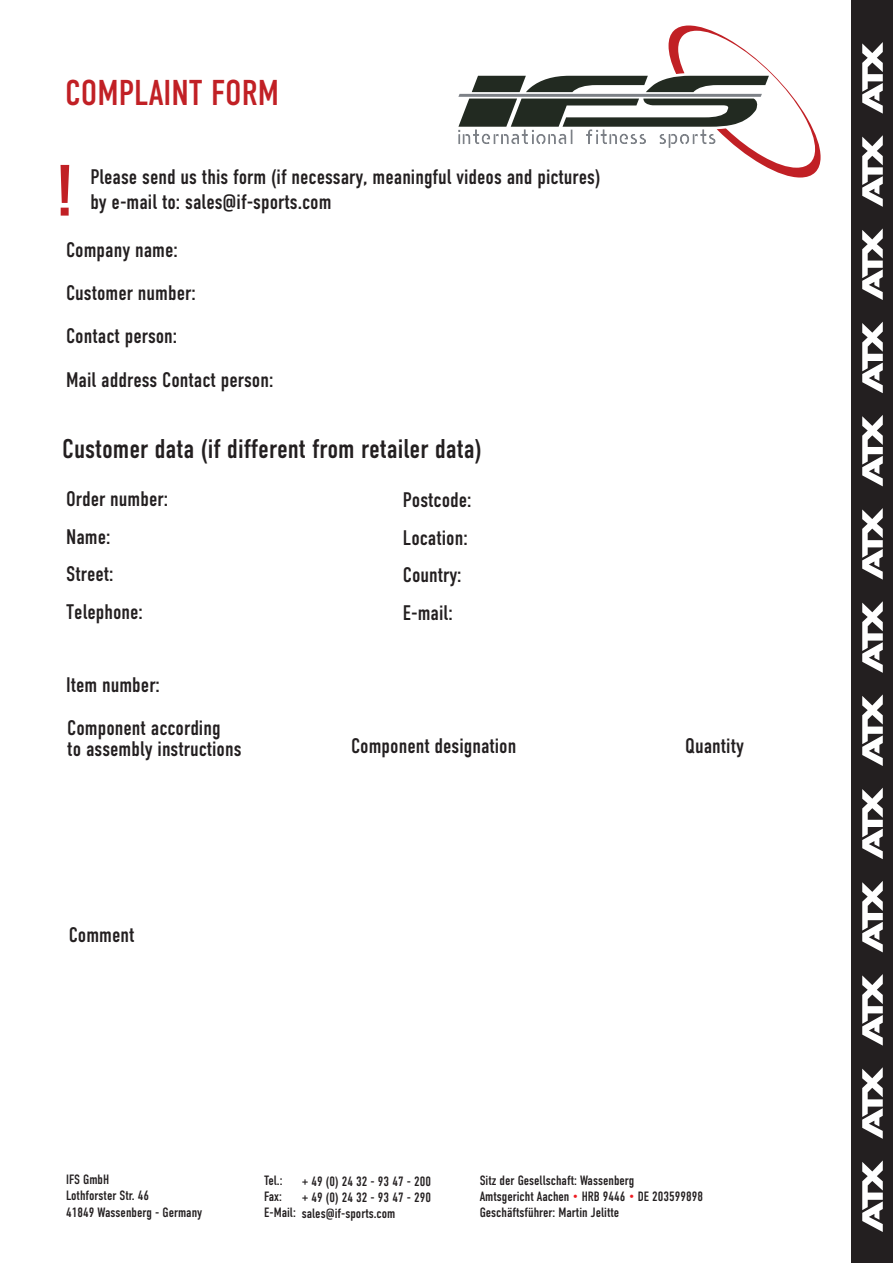
<style>
.page{position:relative;width:893px;height:1263px;background:#fff}
.page>*{position:absolute;margin:0;border:0;box-sizing:border-box;transform-origin:0 0}
.t1{font:35.85px "DIN Condensed";color:#c12025}
.t2{font:27.15px "DIN Condensed";color:#231f20}
.t3{font:21px/37.5px "DIN Condensed";color:#231f20}
.t4{font:13.5px/16.2px "DIN Condensed";color:#231f20}
.s1{color:#ee1d23}
</style>
<div class="page">
<div style="left:852px;top:0;width:41px;height:1263px;background:#231f20"></div>
<svg style="left:458px;top:26px;width:362px;height:152px"></svg>
<svg style="left:862px;top:1160px;width:21px;height:72px"></svg>
<svg style="left:862px;top:1067px;width:21px;height:72px"></svg>
<svg style="left:862px;top:974px;width:21px;height:71px"></svg>
<svg style="left:862px;top:881px;width:21px;height:71px"></svg>
<svg style="left:862px;top:788px;width:21px;height:71px"></svg>
<svg style="left:862px;top:694px;width:21px;height:72px"></svg>
<svg style="left:862px;top:601px;width:21px;height:72px"></svg>
<svg style="left:862px;top:508px;width:21px;height:72px"></svg>
<svg style="left:862px;top:415px;width:21px;height:71px"></svg>
<svg style="left:862px;top:322px;width:21px;height:71px"></svg>
<svg style="left:862px;top:228px;width:21px;height:72px"></svg>
<svg style="left:862px;top:135px;width:21px;height:72px"></svg>
<svg style="left:862px;top:42px;width:21px;height:72px"></svg>
<svg style="left:61px;top:165px;width:8px;height:51px"></svg>
<h1 class="t1" style="left:65px;top:72px;width:215px">COMPLAINT FORM</h1>
<p class="t3" style="left:90px;top:164px;width:512px;line-height:25.3px">Please send us this form (if necessary, meaningful videos and pictures) by e-mail to: sales@if-sports.com</p>
<p class="t3" style="left:66px;top:228px;width:209px;line-height:43.3px">Company name:<br>Customer number:<br>Contact person:<br>Mail address Contact person:</p>
<p class="t2" style="left:62px;top:434px;width:421px">Customer data (if different from retailer data)</p>
<p class="t3" style="left:66px;top:481px;width:103px">Order number:<br>Name:<br>Street:<br>Telephone:</p>
<p class="t3" style="left:66px;top:666px;width:95px">Item number:</p>
<p class="t3" style="left:67px;top:717px;width:176px;line-height:21px">Component according<br>to assembly instructions</p>
<p class="t3" style="left:69px;top:917px;width:67px">Comment</p>
<p class="t3" style="left:403px;top:482px;width:70px">Postcode:<br>Location:<br>Country:<br>E-mail:</p>
<p class="t3" style="left:351px;top:727px;width:167px">Component designation</p>
<p class="t3" style="left:685px;top:727px;width:60px">Quantity</p>
<p class="t4" style="left:66px;top:1172px;width:138px">IFS GmbH<br>Lothforster Str. 46<br>41849 Wassenberg - Germany</p>
<p class="t4" style="left:264px;top:1172px;width:133px">Tel.:<br>Fax:<br>E-Mail: sales@if-sports.com</p>
<p class="t4" style="left:302px;top:1173px;width:131px">+ 49 (0) 24 32 - 93 47 - 200 + 49 (0) 24 32 - 93 47 - 290</p>
<p class="t4" style="left:480px;top:1172px;width:225px">Sitz der Gesellschaft: Wassenberg<br>Amtsgericht Aachen <span class="s1">•</span> HRB 9446 <span class="s1">•</span> DE 203599898<br>Geschäftsführer: Martin Jelitte</p>
</div>
